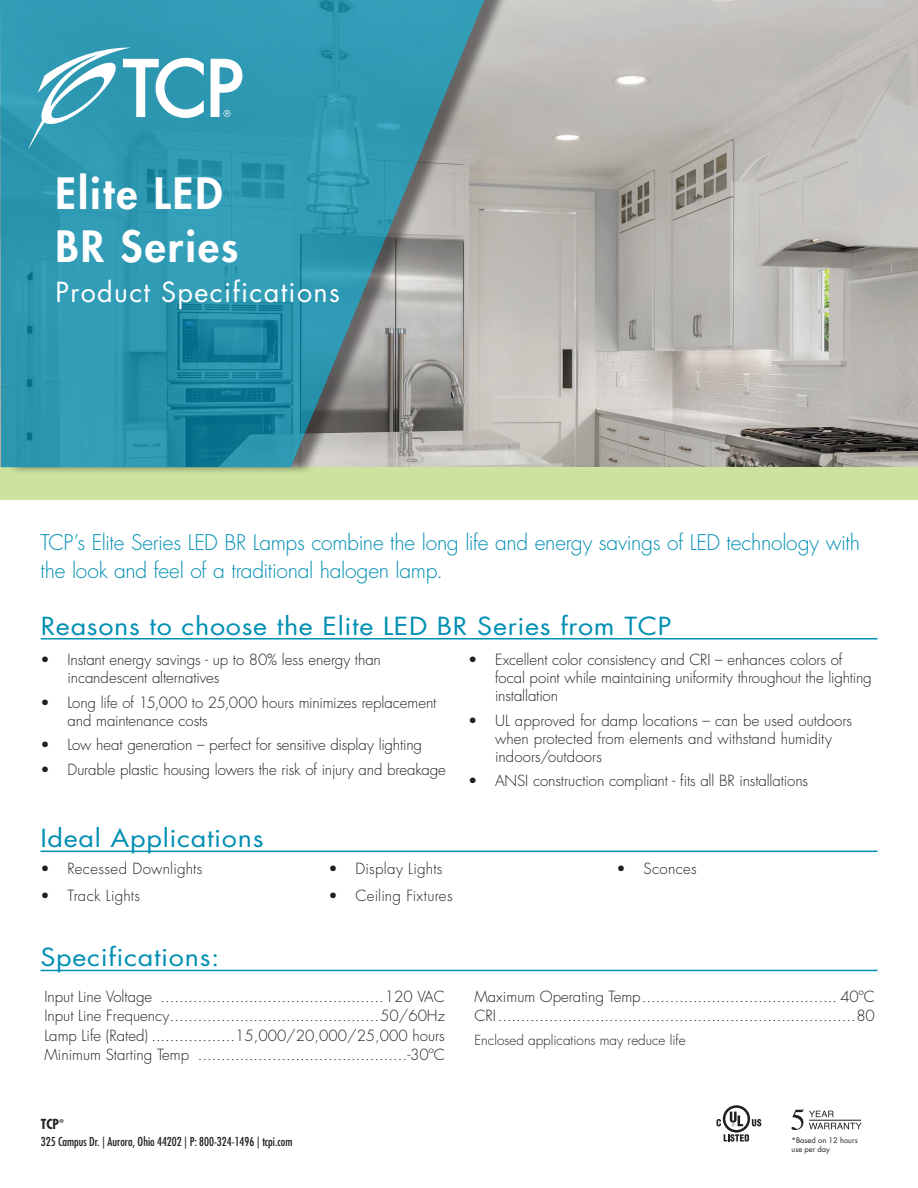
<style>
.page{position:relative;width:918px;height:1188px;background:#fff}
.page>*{position:absolute;margin:0;border:0;box-sizing:border-box;transform-origin:0 0}
.t1{font:800 42px/52.5px "Futura Std";letter-spacing:.05em;color:#fff}
.t2{font:27px "Futura Std";letter-spacing:.05em;color:#fff}
.t3{font:24.3px "Futura Std";letter-spacing:.025em;color:#008fb3;scale:1.11 1}
.t4{font:300 21px/28.5px "Futura Std";letter-spacing:-.01em;color:#008fb3}
.t5{font:300 15px/18px "Futura Std";color:#231f20}
.t6{font:300 15px "Futura Std";letter-spacing:.02em;color:#231f20}
.t7{font:300 15px "Futura Std";letter-spacing:.025em;color:#231f20}
.t8{font:300 13.5px "Futura Std";color:#231f20}
.t9{font:700 condensed 13.5px "Futura Std";color:#231f20}
.t10{font:condensed 12px "Futura Std";color:#231f20}
.t11{font:7.5px/9px "Futura Std";color:#231f20}
.t12{font:700 condensed 5.25px "Futura Std";color:#231f20}
</style>
<div class="page">
<img style="left:512px;top:0;width:406px;height:467px">
<div style="left:0;top:467px;width:918px;height:33px;background:#cde29e"></div>
<hr style="left:41px;top:638px;width:837px;height:2px;background:#008fb3">
<hr style="left:40px;top:851px;width:838px;height:1px;background:#008fb3">
<svg style="left:717px;top:1105px;width:44px;height:37px"></svg>
<svg style="left:791px;top:1109px;width:71px;height:21px"></svg>
<hr style="left:40px;top:970px;width:838px;height:1px;background:#008fb3">
<div style="left:7px;top:0;width:505px;height:476px;background:#231f20;opacity:.75"></div>
<svg style="left:0;top:0;width:490px;height:467px;fill:#319ab3"></svg>
<svg style="left:28px;top:48px;width:176px;height:102px"></svg>
<svg style="left:211px;top:59px;width:31px;height:58px"></svg>
<h1 class="t1" style="left:55px;top:167px;width:185px">Elite LED<br>BR Series</h1>
<h2 class="t2" style="left:55px;top:275px;width:286px">Product Specifications</h2>
<h3 class="t4" style="left:40px;top:528px;width:821px">TCP’s Elite Series LED BR Lamps combine the long life and energy savings of LED technology with the look and feel of a traditional halogen lamp.</h3>
<h3 class="t3" style="left:41px;top:610px;width:570px">Reasons to choose the Elite LED BR Series from TCP</h3>
<p class="t5" style="left:68px;top:651px;width:315px;text-indent:-27px">• Instant energy savings - up to 80% less energy than incandescent alternatives</p>
<p class="t5" style="left:68px;top:694px;width:370px;text-indent:-27px">• Long life of 15,000 to 25,000 hours minimizes replacement and maintenance costs</p>
<p class="t5" style="left:40px;top:736px;width:383px">• Low heat generation – perfect for sensitive display lighting</p>
<p class="t5" style="left:40px;top:761px;width:407px">• Durable plastic housing lowers the risk of injury and breakage</p>
<p class="t5" style="left:495px;top:651px;width:378px;text-indent:-27px">• Excellent color consistency and CRI – enhances colors of focal point while maintaining uniformity throughout the lighting installation</p>
<p class="t5" style="left:495px;top:712px;width:359px;text-indent:-27px">• UL approved for damp locations – can be used outdoors when protected from elements and withstand humidity indoors/outdoors</p>
<p class="t5" style="left:468px;top:772px;width:342px">• ANSI construction compliant - fits all BR installations</p>
<h3 class="t3" style="left:40px;top:823px;width:202px">Ideal Applications</h3>
<p class="t6" style="left:40px;top:860px;width:163px">• Recessed Downlights</p>
<p class="t5" style="left:40px;top:887px;width:101px">• Track Lights</p>
<h3 class="t3" style="left:40px;top:942px;width:163px">Specifications:</h3>
<p class="t5" style="left:328px;top:860px;width:116px">• Display Lights</p>
<p class="t5" style="left:328px;top:887px;width:126px">• Ceiling Fixtures</p>
<p class="t7" style="left:616px;top:860px;width:82px">• Sconces</p>
<p class="t5" style="left:44px;top:987px;width:402px;line-height:19.5px;text-align:justify">Input Line Voltage ................................................120 VAC Input Line Frequency.............................................50/60Hz Lamp Life (Rated) ..................15,000/20,000/25,000 hours Minimum Starting Temp .............................................-30ºC</p>
<p class="t5" style="left:474px;top:987px;width:402px;line-height:19.5px">Maximum Operating Temp.......................................... 40ºC<br>CRI.............................................................................80</p>
<p class="t8" style="left:474px;top:1032px;width:213px">Enclosed applications may reduce life</p>
<p class="t9" style="left:41px;top:1116px;width:20px">TCP</p>
<p class="t12" style="left:60px;top:1118px;width:6px">®</p>
<p class="t10" style="left:41px;top:1134px;width:253px">325 Campus Dr. | Aurora, Ohio 44202 | P: 800-324-1496 | tcpi.com</p>
<p class="t11" style="left:792px;top:1136px;width:68px">*Based on 12 hours use per day</p>
</div>
